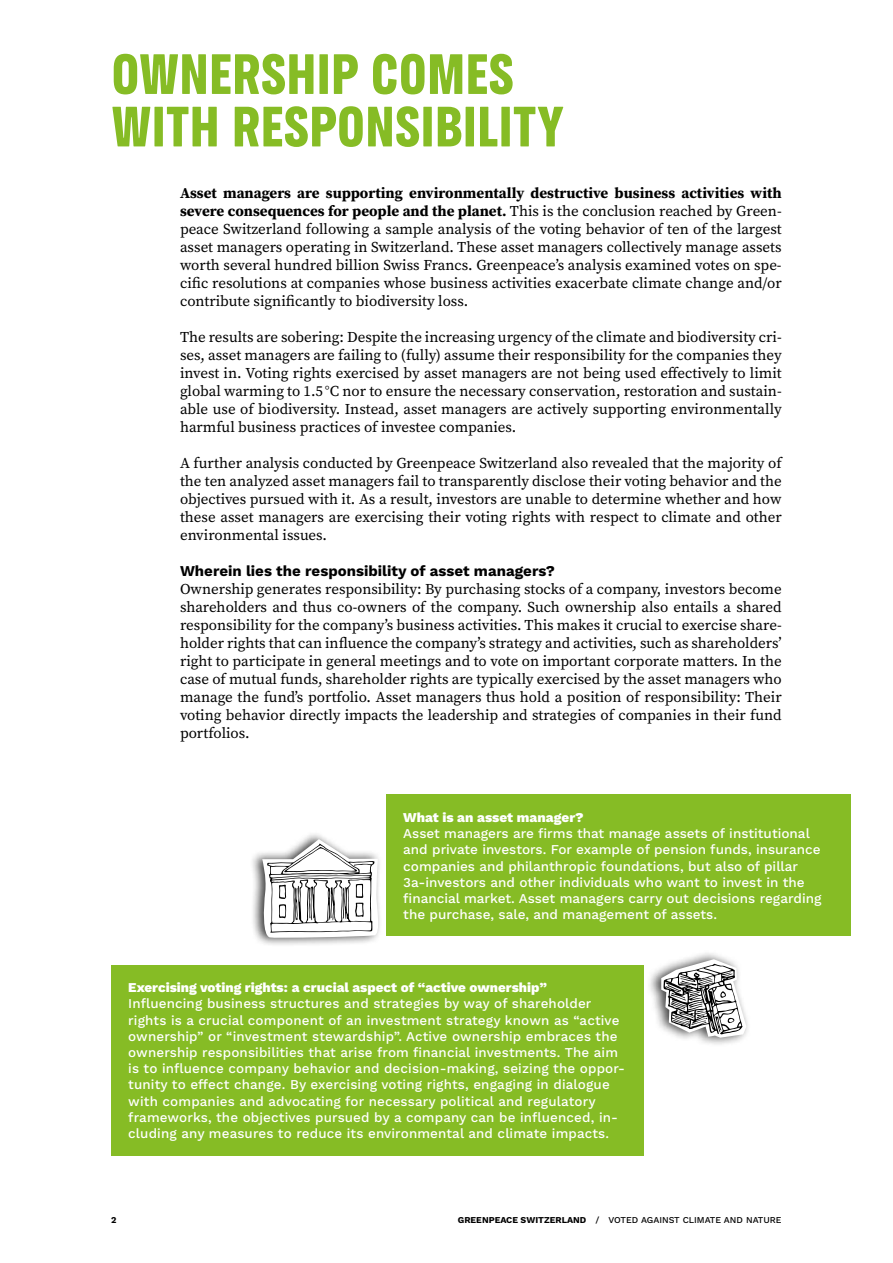
<style>
.page{position:relative;width:893px;height:1263px;background:#fff}
.page>*{position:absolute;margin:0;border:0;box-sizing:border-box;transform-origin:0 0}
.t1{font:700 51px/52.5px "Greenpeace Sans";color:#86bc25}
.t2{font:15px/18px "Source Serif Pro";color:#000;text-align:justify}
.t3{font:700 15px "Work Sans";color:#000}
.t4{font:500 13.5px/16.2px "Work Sans";letter-spacing:.01em;color:#fff}
.t5{font:800 13.5px "Work Sans";color:#fff}
.t6{font:500 9px "Work Sans";color:#000}
.t7{font:700 9px "Work Sans";color:#000}
.s1{font-weight:700}
</style>
<div class="page">
<div style="left:386px;top:795px;width:464px;height:141px;background:#86bc25"></div>
<div style="left:111px;top:965px;width:533px;height:190px;background:#86bc25"></div>
<div style="left:647px;top:949px;width:104px;height:98px;background:#000;opacity:.75"></div>
<svg style="left:661px;top:959px;width:85px;height:79px"></svg>
<div style="left:249px;top:831px;width:134px;height:116px;background:#000;opacity:.75"></div>
<svg style="left:262px;top:839px;width:120px;height:99px"></svg>
<h1 class="t1" style="left:111px;top:46px;width:454px">OWNERSHIP COMES<br>WITH RESPONSIBILITY</h1>
<p class="t2" style="left:180px;top:184px;width:603px"><span class="s1">Asset managers are supporting environmentally destructive business activities with severe consequences for people and the planet.</span> This is the conclusion reached by Green&shy;peace Switzerland following a sample analysis of the voting behavior of ten of the largest asset managers operating in Switzerland. These asset managers collectively manage assets worth several hundred billion Swiss Francs. Greenpeace’s analysis examined votes on spe&shy;cific resolutions at companies whose business activities exacerbate climate change and/or contribute significantly to biodiversity loss.</p>
<p class="t2" style="left:180px;top:328px;width:603px">The results are sobering: Despite the increasing urgency of the climate and biodiversity cri&shy;ses, asset managers are failing to (fully) assume their responsibility for the companies they invest in. Voting rights exercised by asset managers are not being used effectively to limit global warming to 1.5 °C nor to ensure the necessary conservation, restoration and sustain&shy;able use of biodiversity. Instead, asset managers are actively supporting environmentally harmful business practices of investee companies.</p>
<p class="t2" style="left:180px;top:454px;width:603px">A further analysis conducted by Greenpeace Switzerland also revealed that the majority of the ten analyzed asset managers fail to transparently disclose their voting behavior and the objectives pursued with it. As a result, investors are unable to determine whether and how these asset managers are exercising their voting rights with respect to climate and other environmental issues.</p>
<p class="t3" style="left:180px;top:562px;width:376px">Wherein lies the responsibility of asset managers?</p>
<p class="t2" style="left:180px;top:580px;width:603px">Ownership generates responsibility: By purchasing stocks of a company, investors become shareholders and thus co-owners of the company. Such ownership also entails a shared responsibility for the company’s business activities. This makes it crucial to exercise share&shy;holder rights that can influence the company’s strategy and activities, such as shareholders’ right to participate in general meetings and to vote on important corporate matters. In the case of mutual funds, shareholder rights are typically exercised by the asset managers who manage the fund’s portfolio. Asset managers thus hold a position of responsibility: Their voting behavior directly impacts the leadership and strategies of companies in their fund portfolios.</p>
<p class="t5" style="left:403px;top:809px;width:182px">What is an asset manager?</p>
<p class="t4" style="left:403px;top:826px;width:420px">Asset managers are firms that manage assets of institutional and private investors. For example of pension funds, insurance companies and philanthropic foundations, but also of pillar 3a-investors and other individuals who want to invest in the financial market. Asset managers carry out decisions regarding the purchase, sale, and management of assets.</p>
<p class="t5" style="left:128px;top:980px;width:420px">Exercising voting rights: a crucial aspect of “active ownership”</p>
<p class="t4" style="left:128px;top:996px;width:498px">Influencing business structures and strategies by way of shareholder rights is a crucial component of an investment strategy known as “active ownership” or “investment stewardship”. Active ownership embraces the ownership responsibilities that arise from financial investments. The aim is to influence company behavior and decision-making, seizing the oppor&shy;tunity to effect change. By exercising voting rights, engaging in dialogue with companies and advocating for necessary political and regulatory frameworks, the objectives pursued by a company can be influenced, in&shy;cluding any measures to reduce its environmental and climate impacts.</p>
<p class="t7" style="left:111px;top:1214px;width:7px">2</p>
<p class="t6" style="left:458px;top:1214px;width:325px"><span class="s1">GREENPEACE SWITZERLAND</span> / VOTED AGAINST CLIMATE AND NATURE</p>
</div>
